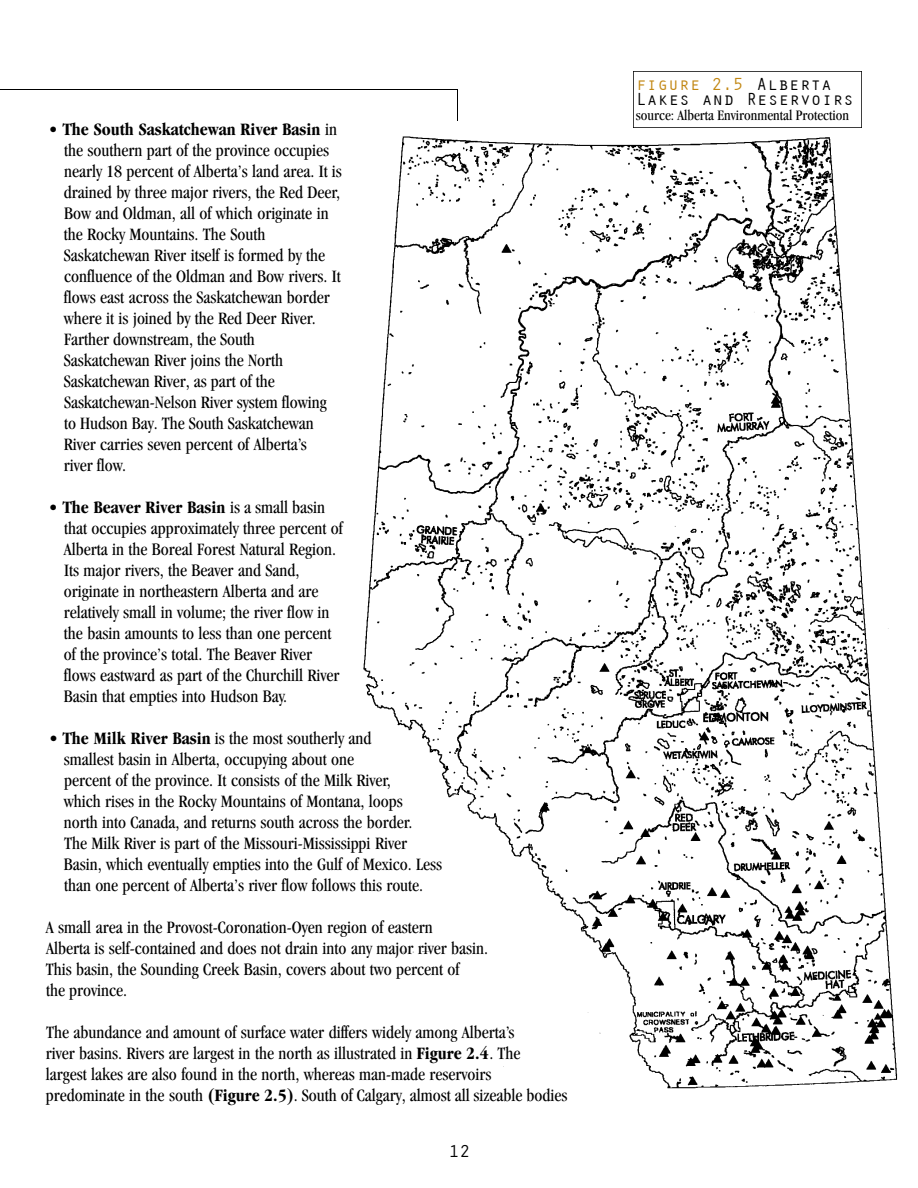
<style>
.page{position:relative;width:918px;height:1188px;background:#fff}
.page>*{position:absolute;margin:0;border:0;box-sizing:border-box;transform-origin:0 0}
.t1{font:condensed 18px/21px "Garamond";color:#000}
.t2{font:18px/15px "Oracle";color:#000}
.t3{font:condensed 15px "Garamond";color:#000}
.s1{font-weight:700}
.s2{color:#c28712}
</style>
<div class="page">
<hr style="left:0;top:89px;width:458px;height:1px;background:#000">
<hr style="left:458px;top:89px;width:1px;height:31px;background:#000">
<img style="left:363px;top:123px;width:535px;height:968px">
<img style="left:633px;top:71px;width:228px;height:57px">
<p class="t1" style="left:64px;top:120px;width:280px;text-indent:-15px"><span class="s1">• The South Saskatchewan River Basin</span> in the southern part of the province occupies nearly 18 percent of Alberta’s land area. It is drained by three major rivers, the Red Deer, Bow and Oldman, all of which originate in the Rocky Mountains. The South Saskatchewan River itself is formed by the confluence of the Oldman and Bow rivers. It flows east across the Saskatchewan border where it is joined by the Red Deer River.<br>Farther downstream, the South Saskatchewan River joins the North Saskatchewan River, as part of the Saskatchewan-Nelson River system flowing to Hudson Bay. The South Saskatchewan River carries seven percent of Alberta’s<br>river flow.</p>
<p class="t1" style="left:64px;top:498px;width:281px;text-indent:-15px"><span class="s1">• The Beaver River Basin</span> is a small basin that occupies approximately three percent of Alberta in the Boreal Forest Natural Region.<br>Its major rivers, the Beaver and Sand, originate in northeastern Alberta and are relatively small in volume; the river flow in the basin amounts to less than one percent of the province’s total. The Beaver River flows eastward as part of the Churchill River Basin that empties into Hudson Bay.</p>
<p class="t1" style="left:64px;top:729px;width:380px;text-indent:-15px"><span class="s1">• The Milk River Basin</span> is the most southerly and<br>smallest basin in Alberta, occupying about one<br>percent of the province. It consists of the Milk River,<br>which rises in the Rocky Mountains of Montana, loops<br>north into Canada, and returns south across the border.<br>The Milk River is part of the Missouri-Mississippi River Basin, which eventually empties into the Gulf of Mexico. Less than one percent of Alberta’s river flow follows this route.</p>
<p class="t1" style="left:46px;top:918px;width:444px">A small area in the Provost-Coronation-Oyen region of eastern<br>Alberta is self-contained and does not drain into any major river basin.<br>This basin, the Sounding Creek Basin, covers about two percent of<br>the province.</p>
<p class="t1" style="left:46px;top:1023px;width:523px">The abundance and amount of surface water differs widely among Alberta’s<br>river basins. Rivers are largest in the north as illustrated in <span class="s1">Figure 2.4</span>. The<br>largest lakes are also found in the north, whereas man-made reservoirs predominate in the south <span class="s1">(Figure 2.5)</span>. South of Calgary, almost all sizeable bodies</p>
<p class="t2" style="left:449px;top:1144px;width:23px">12</p>
<p class="t2" style="left:636px;top:78px;width:220px"><span class="s2">figure 2.5</span> Alberta<br>Lakes and Reservoirs</p>
<p class="t3" style="left:636px;top:110px;width:215px">source: Alberta Environmental Protection</p>
</div>
